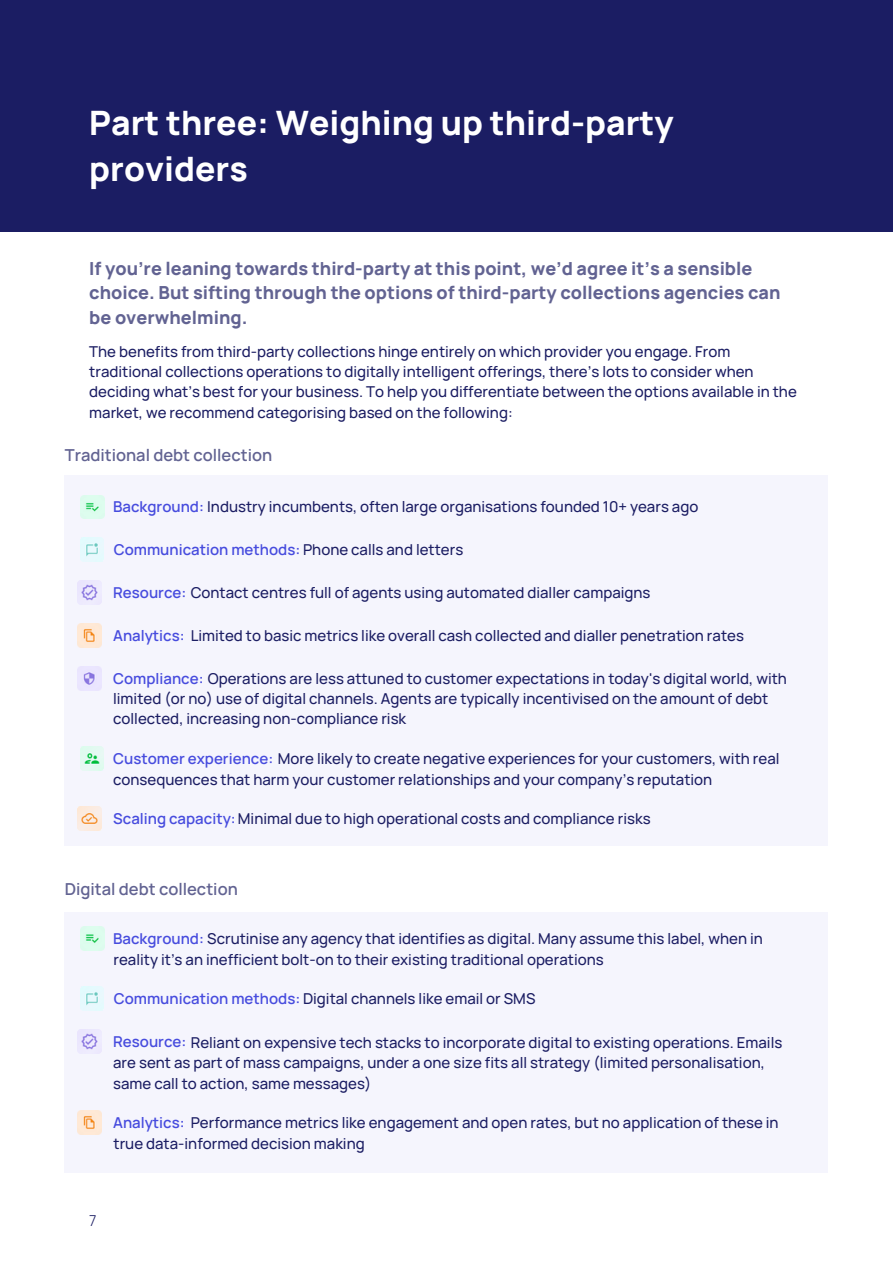
<style>
.page{position:relative;width:893px;height:1264px;background:#fff}
.page>*{position:absolute;margin:0;border:0;box-sizing:border-box;transform-origin:0 0}
.t1{font:800 33.6px/46.5px "Manrope";color:#fff}
.t2{font:800 18px/24.8px "Manrope";color:#626392}
.t3{font:600 16.5px "Manrope";color:#626392}
.t4{font:500 15px/20.2px "Manrope";color:#1b1d63}
.t5{font:600 15px "Manrope";color:#474cde}
.t6{font:300 15px "Manrope";color:#1b1d63}
.s1{font-weight:600;color:#474cde}
.s2{font-weight:500;color:#1b1d63}
</style>
<div class="page">
<div style="left:0;top:0;width:892px;height:232px;background:#1b1d63"></div>
<img style="left:78px;top:666px;width:23px;height:24px">
<img style="left:81px;top:495px;width:23px;height:23px">
<img style="left:80px;top:537px;width:24px;height:24px">
<img style="left:78px;top:580px;width:23px;height:24px">
<img style="left:78px;top:623px;width:23px;height:24px">
<img style="left:80px;top:746px;width:24px;height:24px">
<img style="left:78px;top:807px;width:23px;height:23px">
<img style="left:80px;top:986px;width:24px;height:24px">
<img style="left:81px;top:926px;width:23px;height:24px">
<img style="left:78px;top:1029px;width:23px;height:24px">
<img style="left:78px;top:1110px;width:23px;height:24px">
<p class="t1" style="left:89px;top:98px;width:585px">Part three: Weighing up third-party providers</p>
<p class="t2" style="left:89px;top:255px;width:692px">If you’re leaning towards third-party at this point, we’d agree it’s a sensible choice. But sifting through the options of third-party collections agencies can be overwhelming.</p>
<p class="t4" style="left:89px;top:341px;width:709px">The benefits from third-party collections hinge entirely on which provider you engage. From traditional collections operations to digitally intelligent offerings, there’s lots to consider when deciding what’s best for your business. To help you differentiate between the options available in the market, we recommend categorising based on the following:</p>
<p class="t3" style="left:65px;top:443px;width:209px">Traditional debt collection</p>
<p class="t4" style="left:113px;top:496px;width:586px"><span class="s1">Background:</span> Industry incumbents, often large organisations founded 10+ years ago</p>
<p class="t5" style="left:114px;top:539px;width:351px">Communication methods: <span class="s2">Phone calls and letters</span></p>
<p class="t4" style="left:113px;top:582px;width:538px"><span class="s1">Resource:</span> Contact centres full of agents using automated dialler campaigns</p>
<p class="t4" style="left:113px;top:625px;width:632px"><span class="s1">Analytics:</span> Limited to basic metrics like overall cash collected and dialler penetration rates</p>
<p class="t4" style="left:113px;top:668px;width:675px"><span class="s1">Compliance:</span> Operations are less attuned to customer expectations in today's digital world, with</p>
<p class="t4" style="left:113px;top:688px;width:656px">limited (or no) use of digital channels. Agents are typically incentivised on the amount of debt collected, increasing non-compliance risk</p>
<p class="t4" style="left:113px;top:748px;width:667px"><span class="s1">Customer experience:</span> More likely to create negative experiences for your customers, with real</p>
<p class="t4" style="left:113px;top:769px;width:600px">consequences that harm your customer relationships and your company’s reputation</p>
<p class="t4" style="left:113px;top:808px;width:539px"><span class="s1">Scaling capacity:</span> Minimal due to high operational costs and compliance risks</p>
<p class="t3" style="left:65px;top:877px;width:175px">Digital debt collection</p>
<p class="t4" style="left:113px;top:928px;width:651px"><span class="s1">Background:</span> Scrutinise any agency that identifies as digital. Many assume this label, when in</p>
<p class="t4" style="left:113px;top:948px;width:491px">reality it’s an inefficient bolt-on to their existing traditional operations</p>
<p class="t4" style="left:114px;top:988px;width:423px"><span class="s1">Communication methods:</span> Digital channels like email or SMS</p>
<p class="t4" style="left:113px;top:1031px;width:670px"><span class="s1">Resource:</span> Reliant on expensive tech stacks to incorporate digital to existing operations. Emails</p>
<p class="t4" style="left:113px;top:1052px;width:653px">are sent as part of mass campaigns, under a one size fits all strategy (limited personalisation, same call to action, same messages)</p>
<p class="t4" style="left:113px;top:1112px;width:667px"><span class="s1">Analytics:</span> Performance metrics like engagement and open rates, but no application of these in</p>
<p class="t4" style="left:113px;top:1132px;width:253px">true data-informed decision making</p>
<p class="t6" style="left:89px;top:1209px;width:9px">7</p>
</div>
